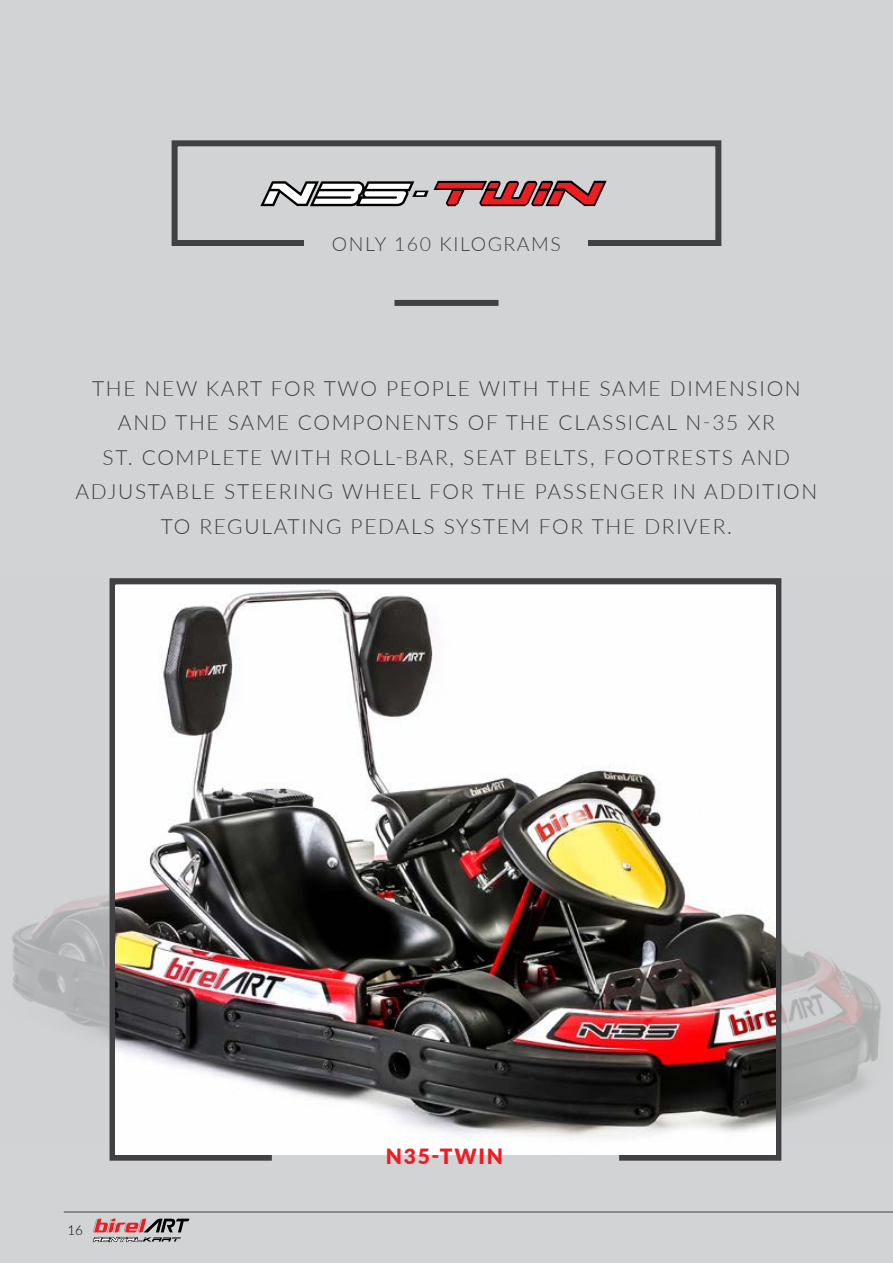
<style>
.page{position:relative;width:893px;height:1263px;background:#d1d3d4}
.page>*{position:absolute;margin:0;border:0;box-sizing:border-box;transform-origin:0 0}
.t1{font:300 21px/34.5px "Lato";letter-spacing:.08em;color:#414042;text-align:center}
.t2{font:900 21px "Lato";letter-spacing:.08em;color:#ed1d24}
.t3{font:300 19.5px "Lato";letter-spacing:.08em;color:#414042}
.t4{font:300 13.5px "Lato";color:#000}
</style>
<div class="page">
<hr style="left:64px;top:1212px;width:829px;height:1px;background:#414042">
<svg style="left:93px;top:1218px;width:97px;height:24px"></svg>
<div style="left:172px;top:140px;width:549px;height:106px;border:6px solid #414042"></div>
<div style="left:394px;top:300px;width:104px;height:6px;background:#414042"></div>
<div style="left:305px;top:227px;width:283px;height:32px;background:#d1d3d4"></div>
<img style="left:12px;top:895px;width:95px;height:143px">
<svg style="left:107px;top:578px;width:675px;height:583px"></svg>
<img style="left:780px;top:578px;width:101px;height:563px">
<img style="left:116px;top:586px;width:659px;height:569px">
<svg style="left:260px;top:180px;width:347px;height:27px"></svg>
<p class="t3" style="left:332px;top:230px;width:231px">ONLY 160 KILOGRAMS</p>
<p class="t1" style="left:76px;top:370px;width:743px">THE NEW KART FOR TWO PEOPLE WITH THE SAME DIMENSION AND THE SAME COMPONENTS OF THE CLASSICAL N-35 XR<br>ST. COMPLETE WITH ROLL-BAR, SEAT BELTS, FOOTRESTS AND ADJUSTABLE STEERING WHEEL FOR THE PASSENGER IN ADDITION TO REGULATING PEDALS SYSTEM FOR THE DRIVER.</p>
<p class="t4" style="left:67px;top:1220px;width:17px">16</p>
<p class="t2" style="left:386px;top:1140px;width:119px">N35-TWIN</p>
</div>
